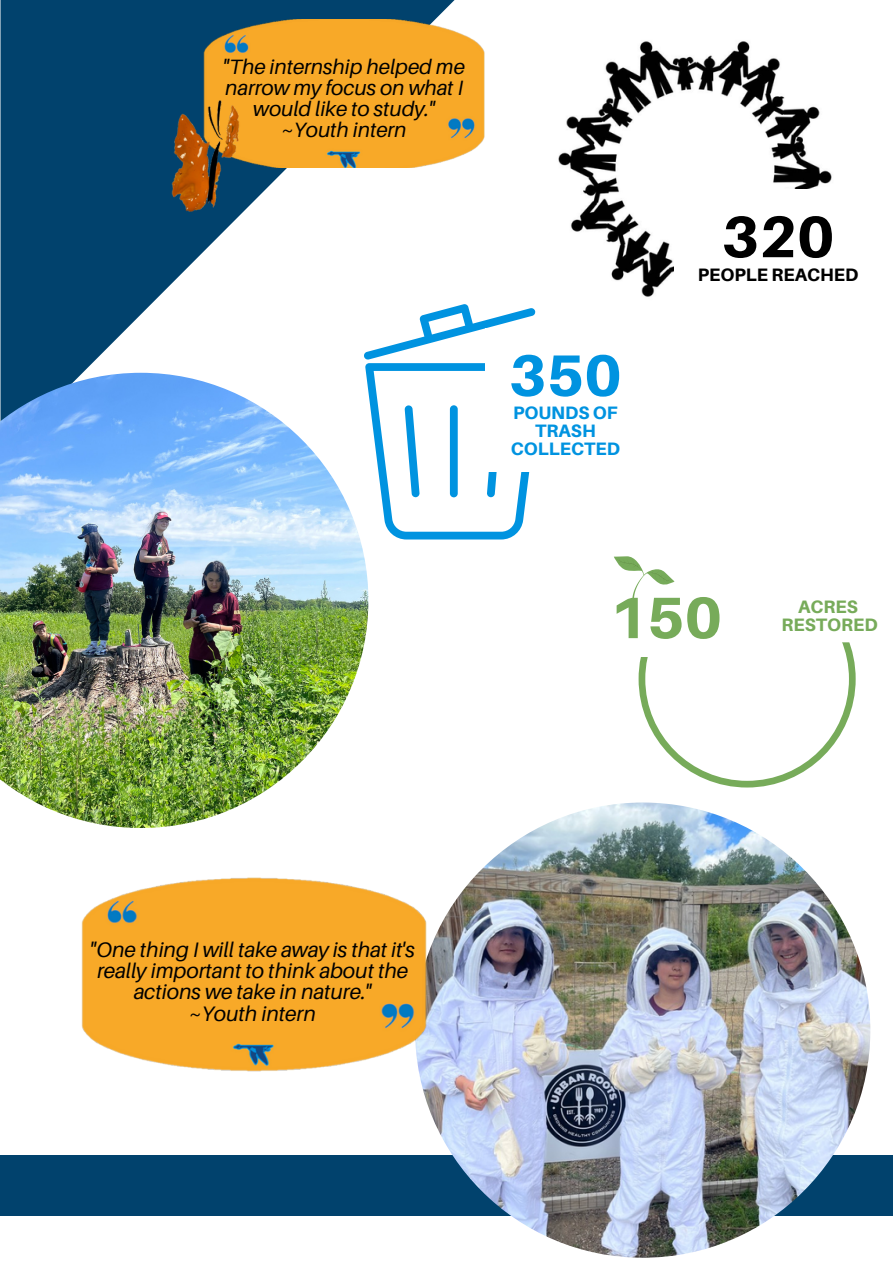
<style>
.page{position:relative;width:893px;height:1264px;background:#fff}
.page>*{position:absolute;margin:0;border:0;box-sizing:border-box;transform-origin:0 0}
.t1{font:800 58.5px "Aileron";color:#77ab5a}
.t2{font:800 58.5px "Aileron";color:#0093e0}
.t3{font:800 58.5px "Aileron";color:#000}
.t4{font:italic 21px/21.3px "Aileron";color:#000;text-align:center}
.t5{font:italic 20.7px/21px "Aileron";color:#000;text-align:center}
.t6{font:800 18px/18px "Aileron";color:#0093e0;text-align:center}
.t7{font:800 18px/18px "Aileron";color:#77ab5a;text-align:center}
.t8{font:800 18px "Aileron";color:#000}
</style>
<div class="page">
<svg style="left:1px;top:0;width:454px;height:373px;fill:#01426d"></svg>
<svg style="left:638px;top:642px;width:217px;height:145px"></svg>
<div style="left:600px;top:577px;width:131px;height:79px;background:#fff"></div>
<svg style="left:614px;top:556px;width:60px;height:52px"></svg>
<div style="left:0;top:1154px;width:892px;height:61px;background:#01426d"></div>
<img style="left:415px;top:802px;width:455px;height:455px;border-radius:50%">
<img style="left:167px;top:19px;width:318px;height:149px">
<img style="left:81px;top:875px;width:395px;height:200px">
<img style="left:115px;top:54px;width:195px;height:173px">
<svg style="left:363px;top:304px;width:173px;height:235px"></svg>
<div style="left:486px;top:328px;width:158px;height:143px;background:#fff"></div>
<img style="left:558px;top:41px;width:274px;height:256px">
<div style="left:674px;top:189px;width:207px;height:108px;background:#fff"></div>
<img style="left:0;top:373px;width:368px;height:455px">
<p class="t5" style="left:223px;top:56px;width:243px">"The internship helped me narrow my focus on what I would like to study." ~Youth intern</p>
<h1 class="t2" style="left:509px;top:339px;width:114px">350</h1>
<p class="t6" style="left:511px;top:404px;width:111px">POUNDS OF<br>TRASH<br>COLLECTED</p>
<h1 class="t3" style="left:721px;top:200px;width:114px">320</h1>
<p class="t8" style="left:697px;top:263px;width:162px">PEOPLE REACHED</p>
<h1 class="t1" style="left:609px;top:581px;width:114px">150</h1>
<p class="t7" style="left:781px;top:597px;width:98px">ACRES<br>RESTORED</p>
<p class="t4" style="left:90px;top:938px;width:326px">"One thing I will take away is that it's really important to think about the actions we take in nature."<br>~Youth intern</p>
</div>
